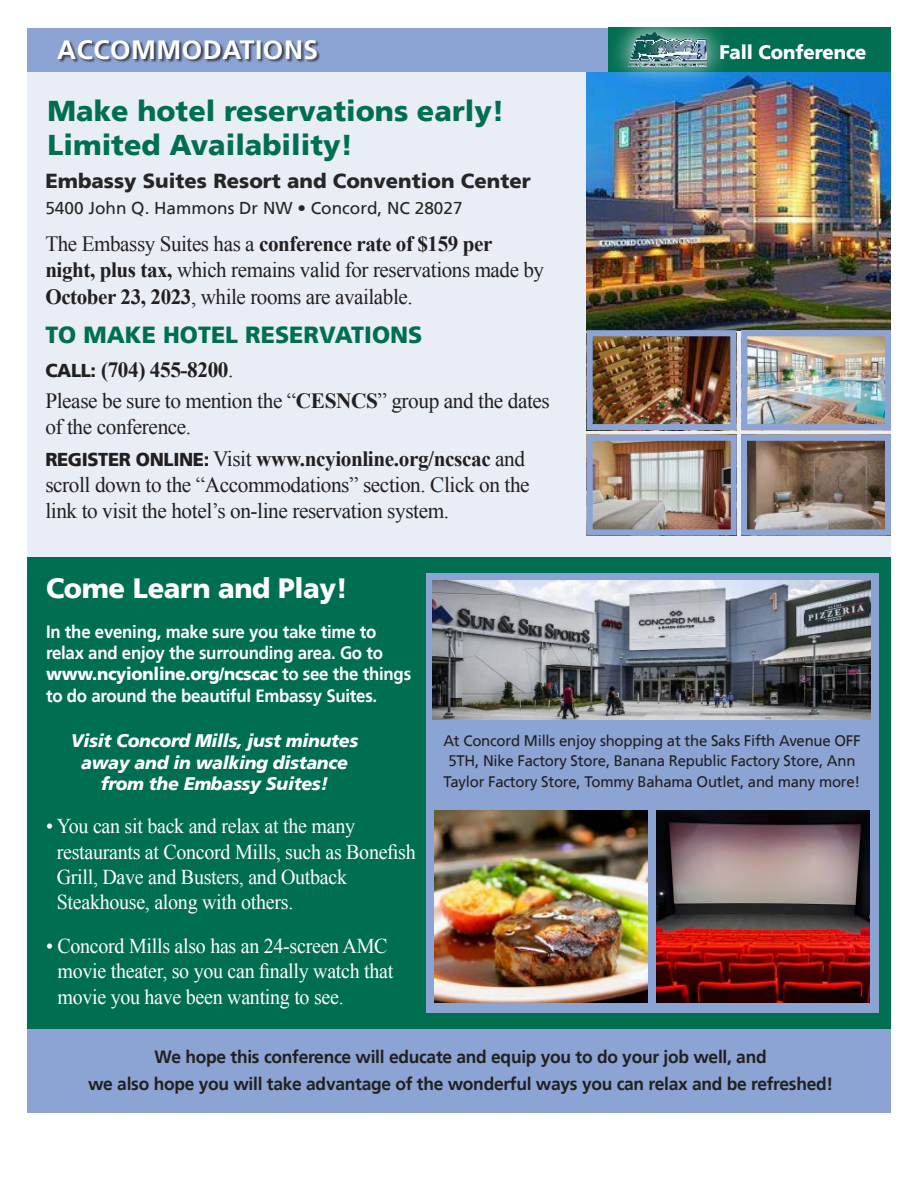
<style>
.page{position:relative;width:918px;height:1188px;background:#fff}
.page>*{position:absolute;margin:0;border:0;box-sizing:border-box;transform-origin:0 0}
.t1{font:900 28.65px/34.3px "Frutiger";color:#006f51}
.t2{font:900 27.9px "Frutiger";letter-spacing:-.015em;color:#fff}
.Schedule_copy{font:700 26.4px "Frutiger";letter-spacing:.02em;color:#fff}
.t3{font:900 23.25px "Frutiger";color:#006f51}
.t4{font:21.75px/26.1px "Times New Roman";letter-spacing:-.02em;color:#231f20}
.t5{font:700 21.75px "Times New Roman";letter-spacing:-.02em;color:#231f20}
.t6{font:21.15px/25.3px "Times New Roman";letter-spacing:-.015em;color:#fff;scale:.95 1}
.t7{font:900 20.25px "Frutiger";color:#262626}
.Schedule_copy-2{font:900 19.5px "Frutiger";letter-spacing:-.005em;color:#fff;scale:.95 1}
.t8{font:italic 900 18.15px/21.8px "Frutiger";letter-spacing:-.015em;color:#fff;text-align:center}
.t9{font:700 17.7px/21.3px "Frutiger";letter-spacing:-.015em;color:#fff;scale:.95 1}
.t10{font:700 17.7px/26.5px "Frutiger";letter-spacing:-.015em;color:#231f20;text-align:center}
.t11{font:17.25px "Frutiger Regular 2";color:#262626}
.t12{font:15.3px/20.2px "Frutiger Regular 2";letter-spacing:-.015em;color:#231f20;text-align:center}
.s1{font-weight:700}
.s2{font-family:"Frutiger";font-weight:900;font-size:18.6px}
.s3{font-weight:400}
.s4{font-weight:900}
</style>
<div class="page">
<div style="left:27px;top:70px;width:864px;height:1042px;background:#e8edf6"></div>
<img style="left:587px;top:71px;width:304px;height:259px">
<img style="left:594px;top:442px;width:136px;height:86px">
<div style="left:587px;top:435px;width:150px;height:100px;border:6px solid #8ba4d4"></div>
<img style="left:748px;top:442px;width:136px;height:86px">
<div style="left:741px;top:435px;width:150px;height:100px;border:6px solid #8ba4d4"></div>
<img style="left:748px;top:337px;width:136px;height:86px">
<div style="left:741px;top:330px;width:150px;height:100px;border:6px solid #8ba4d4"></div>
<img style="left:594px;top:337px;width:135px;height:86px">
<div style="left:587px;top:330px;width:149px;height:100px;border:6px solid #8ba4d4"></div>
<div style="left:27px;top:28px;width:863px;height:43px;background:#8ba4d4"></div>
<div style="left:608px;top:27px;width:283px;height:44px;background:#006f51"></div>
<div style="left:58px;top:41px;width:263px;height:22px;background:#231f20;opacity:.75"></div>
<svg style="left:607px;top:27px;width:123px;height:63px"></svg>
<img style="left:625px;top:30px;width:85px;height:37px">
<div style="left:27px;top:557px;width:864px;height:555px;background:#006f51"></div>
<div style="left:27px;top:1030px;width:864px;height:83px;background:#8ba4d4"></div>
<div style="left:426px;top:573px;width:453px;height:440px;background:#8ba4d4"></div>
<img style="left:433px;top:580px;width:438px;height:139px">
<img style="left:434px;top:811px;width:214px;height:191px">
<img style="left:656px;top:811px;width:214px;height:191px">
<p class="Schedule_copy" style="left:57px;top:38px;width:262px">ACCOMMODATIONS</p>
<p class="Schedule_copy-2" style="left:719px;top:44px;width:156px">Fall Conference</p>
<p class="t1" style="left:48px;top:95px;width:459px">Make hotel reservations early!<br>Limited Availability!</p>
<p class="t7" style="left:45px;top:172px;width:487px">Embassy Suites Resort and Convention Center</p>
<p class="t11" style="left:45px;top:200px;width:419px">5400 John Q. Hammons Dr NW • Concord, NC 28027</p>
<p class="t4" style="left:45px;top:231px;width:500px">The Embassy Suites has a <span class="s1">conference rate of $159 per night, plus tax,</span> which remains valid for reservations made by<br><span class="s1">October 23, 2023</span>, while rooms are available.</p>
<p class="t3" style="left:45px;top:324px;width:379px">TO MAKE HOTEL RESERVATIONS</p>
<p class="t5" style="left:45px;top:354px;width:190px"><span class="s2">CALL:</span> (704) 455-8200<span class="s3">.</span></p>
<p class="t4" style="left:45px;top:387px;width:506px">Please be sure to mention the “<span class="s1">CESNCS</span>” group and the dates of the conference.</p>
<p class="t4" style="left:45px;top:445px;width:486px"><span class="s2">REGISTER ONLINE:</span> Visit <span class="s1">www.ncyionline.org/ncscac</span> and scroll down to the “Accommodations” section. Click on the link to visit the hotel’s on-line reservation system.</p>
<p class="t2" style="left:46px;top:576px;width:303px">Come Learn and Play!</p>
<p class="t9" style="left:46px;top:622px;width:386px">In the evening, make sure you take time to relax and enjoy the surrounding area. Go to <span class="s4">www.ncyionline.org/ncscac</span> to see the things to do around the beautiful Embassy Suites.</p>
<p class="t8" style="left:71px;top:731px;width:289px">Visit Concord Mills, just minutes away and in walking distance from the Embassy Suites!</p>
<p class="t6" style="left:57px;top:813px;width:379px;text-indent:-11px">• You can sit back and relax at the many restaurants at Concord Mills, such as Bonefish Grill, Dave and Busters, and Outback Steakhouse, along with others.</p>
<p class="t6" style="left:57px;top:933px;width:355px;text-indent:-11px">• Concord Mills also has an 24-screen AMC movie theater, so you can finally watch that movie you have been wanting to see.</p>
<p class="t12" style="left:443px;top:731px;width:419px">At Concord Mills enjoy shopping at the Saks Fifth Avenue OFF<br>5TH, Nike Factory Store, Banana Republic Factory Store, Ann<br>Taylor Factory Store, Tommy Bahama Outlet, and many more!</p>
<p class="t10" style="left:88px;top:1045px;width:747px">We hope this conference will educate and equip you to do your job well, and<br>we also hope you will take advantage of the wonderful ways you can relax and be refreshed!</p>
</div>
